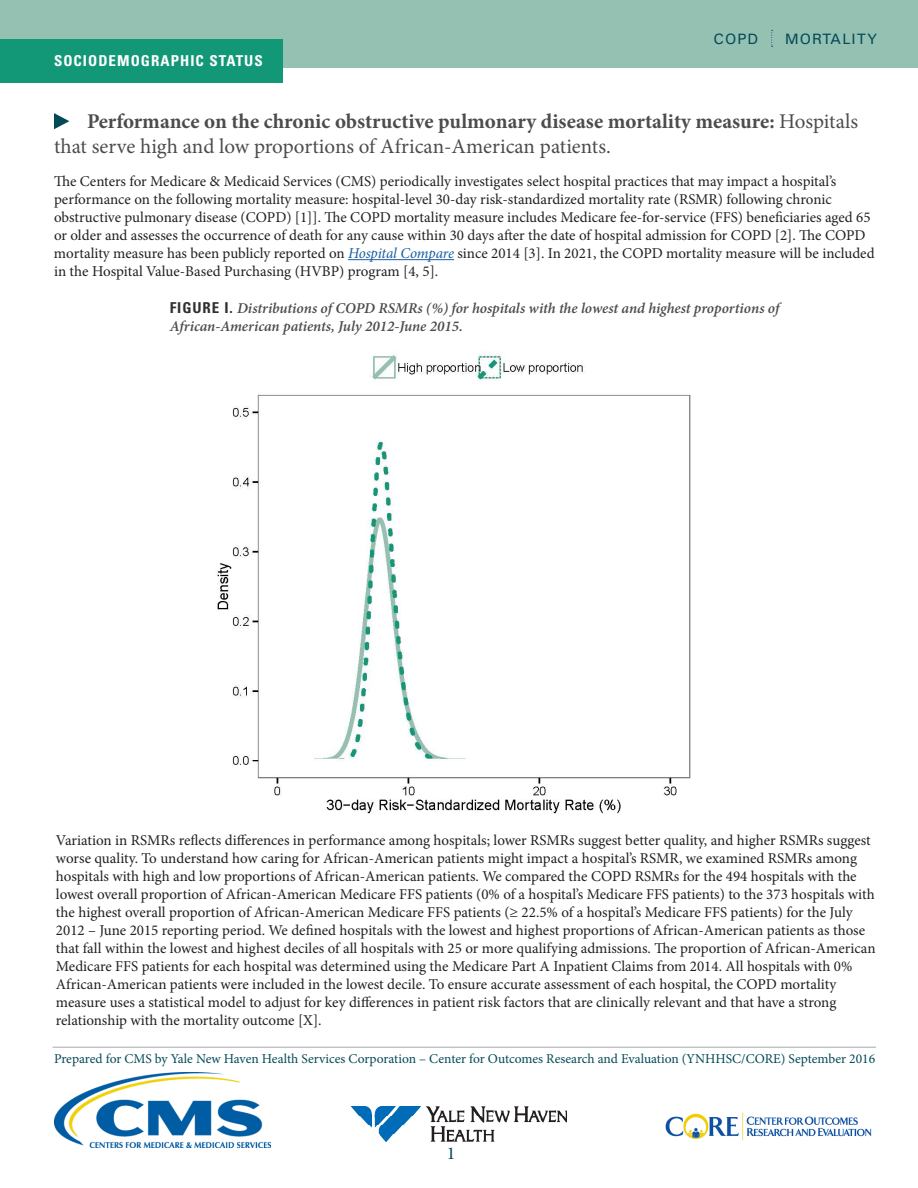
<style>
.page{position:relative;width:918px;height:1188px;background:#fff}
.page>*{position:absolute;margin:0;border:0;box-sizing:border-box;transform-origin:0 0}
.t1{font:700 21px/25.2px "Minion Pro";color:#4b4c4d}
.t2{font:18px "Minion Pro";color:#034958}
.t3{font:15px/18px "Minion Pro";color:#231f20}
.t4{font:italic 600 15px/18px "Minion Pro";letter-spacing:-.005em;color:#4b4c4d}
.t5{font:700 condensed 15px "Univers";letter-spacing:.07em;color:#fff}
.t6{font:15px "Univers";letter-spacing:.07em;color:#034958}
.t7{font:13.5px "Minion Pro";color:#034958}
.s1{font-weight:400}
.s2{font-style:italic;color:#175d9e}
.s3{font-family:"Univers";font-weight:700;font-style:normal;font-stretch:condensed;color:#312f30}
</style>
<div class="page">
<hr style="left:348px;top:259px;width:106px;height:1px;background:#175d9e">
<div style="left:0;top:0;width:918px;height:68px;background:#94c1b1"></div>
<svg style="left:771px;top:30px;width:2px;height:17px"></svg>
<hr style="left:52px;top:1047px;width:824px;height:1px;background:#a8a9ad">
<div style="left:0;top:39px;width:283px;height:43px;background:#129877"></div>
<svg style="left:54px;top:113px;width:15px;height:16px"></svg>
<img style="left:216px;top:354px;width:475px;height:460px">
<img style="left:54px;top:1073px;width:216px;height:75px">
<img style="left:665px;top:1112px;width:207px;height:29px">
<img style="left:351px;top:1107px;width:216px;height:35px">
<p class="t5" style="left:54px;top:51px;width:210px">SOCIODEMOGRAPHIC STATUS</p>
<p class="t6" style="left:713px;top:29px;width:46px">COPD</p>
<p class="t6" style="left:785px;top:29px;width:94px">MORTALITY</p>
<h1 class="t1" style="left:54px;top:108px;width:806px;text-indent:33px">Performance on the chronic obstructive pulmonary disease mortality measure: <span class="s1">Hospitals that serve high and low proportions of African-American patients.</span></h1>
<p class="t3" style="left:54px;top:172px;width:822px">The Centers for Medicare &amp; Medicaid Services (CMS) periodically investigates select hospital practices that may impact a hospital’s performance on the following mortality measure: hospital-level 30-day risk-standardized mortality rate (RSMR) following chronic obstructive pulmonary disease (COPD) [1]]. The COPD mortality measure includes Medicare fee-for-service (FFS) beneficiaries aged 65 or older and assesses the occurrence of death for any cause within 30 days after the date of hospital admission for COPD [2]. The COPD mortality measure has been publicly reported on <span class="s2">Hospital Compare</span> since 2014 [3]. In 2021, the COPD mortality measure will be included in the Hospital Value-Based Purchasing (HVBP) program [4, 5].</p>
<p class="t4" style="left:170px;top:299px;width:611px"><span class="s3">FIGURE I.</span> Distributions of COPD RSMRs (%) for hospitals with the lowest and highest proportions of<br>African-American patients, July 2012-June 2015.</p>
<p class="t3" style="left:56px;top:831px;width:821px">Variation in RSMRs reflects differences in performance among hospitals; lower RSMRs suggest better quality, and higher RSMRs suggest worse quality. To understand how caring for African-American patients might impact a hospital’s RSMR, we examined RSMRs among hospitals with high and low proportions of African-American patients. We compared the COPD RSMRs for the 494 hospitals with the lowest overall proportion of African-American Medicare FFS patients (0% of a hospital’s Medicare FFS patients) to the 373 hospitals with the highest overall proportion of African-American Medicare FFS patients (≥ 22.5% of a hospital’s Medicare FFS patients) for the July 2012 – June 2015 reporting period. We defined hospitals with the lowest and highest proportions of African-American patients as those that fall within the lowest and highest deciles of all hospitals with 25 or more qualifying admissions. The proportion of African-American Medicare FFS patients for each hospital was determined using the Medicare Part A Inpatient Claims from 2014. All hospitals with 0% African-American patients were included in the lowest decile. To ensure accurate assessment of each hospital, the COPD mortality measure uses a statistical model to adjust for key differences in patient risk factors that are clinically relevant and that have a strong relationship with the mortality outcome [X].</p>
<p class="t7" style="left:54px;top:1049px;width:823px">Prepared for CMS by Yale New Haven Health Services Corporation – Center for Outcomes Research and Evaluation (YNHHSC/CORE) September 2016</p>
<p class="t2" style="left:447px;top:1141px;width:10px">1</p>
</div>
